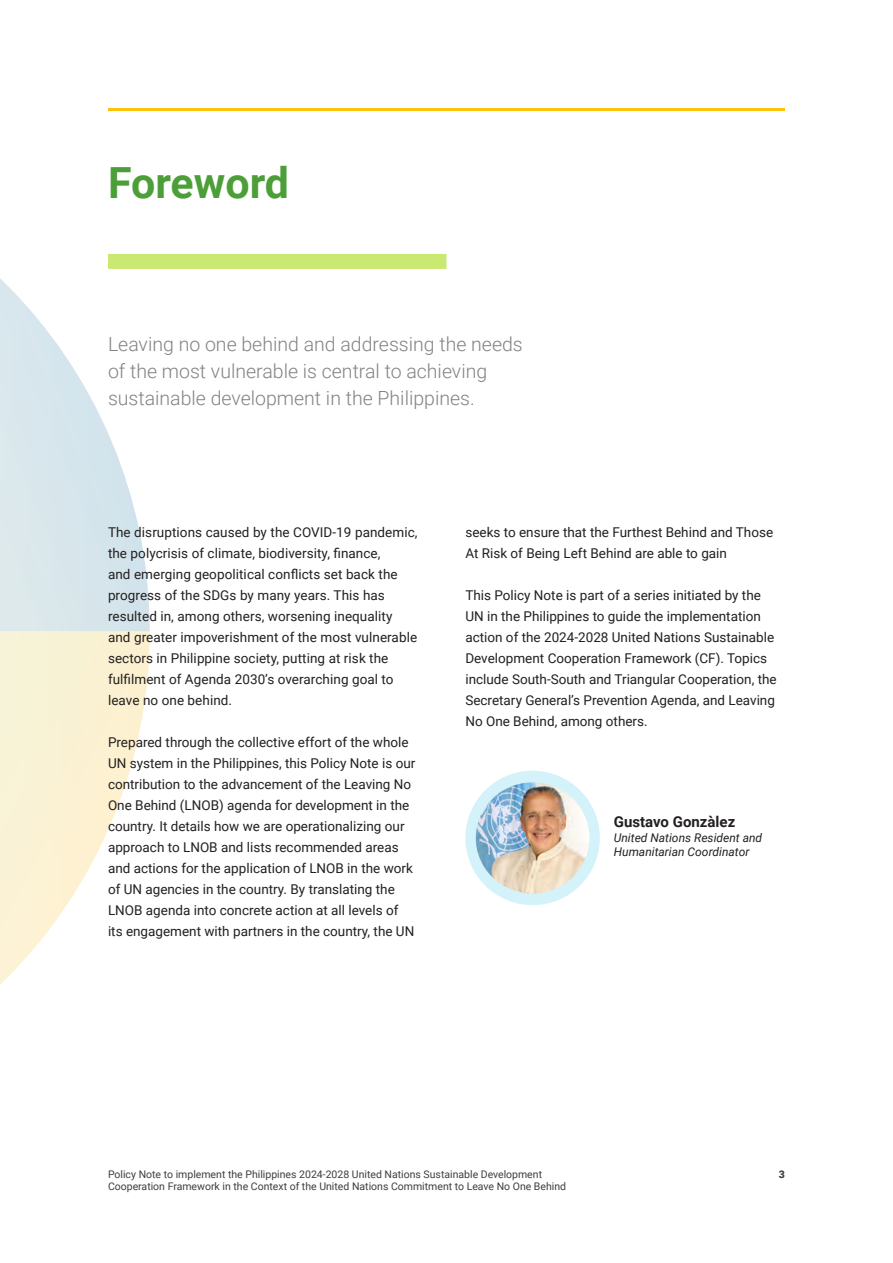
<style>
.page{position:relative;width:893px;height:1263px;background:#fff}
.page>*{position:absolute;margin:0;border:0;box-sizing:border-box;transform-origin:0 0}
.t1{font:700 42.9px "Roboto";color:#4c9f38}
.t2{font:300 19.5px/27px "Roboto";color:#808285}
.t3{font:700 15px "Roboto";color:#231f20}
.t4{font:13.5px/21px "Roboto";color:#231f20}
.t5{font:italic 12px "Roboto";color:#231f20}
.t6{font:10.5px "Roboto";color:#3e3e3f}
.t7{font:900 10.5px "Roboto";color:#3e3e3f}
</style>
<div class="page">
<svg style="left:0;top:253px;width:308px;height:732px"></svg>
<hr style="left:108px;top:108px;width:677px;height:3px;background:#fcc30b">
<div style="left:108px;top:254px;width:338px;height:15px;background:#cae972"></div>
<div style="left:465px;top:771px;width:135px;height:134px;background:#d4f2f9;border-radius:50%"></div>
<img style="left:476px;top:782px;width:113px;height:111px">
<p class="t1" style="left:108px;top:153px;width:183px">Foreword</p>
<p class="t2" style="left:108px;top:329px;width:416px">Leaving no one behind and addressing the needs of the most vulnerable is central to achieving sustainable development in the Philippines.</p>
<p class="t4" style="left:108px;top:521px;width:311px">The disruptions caused by the COVID-19 pandemic, the polycrisis of climate, biodiversity, finance,<br>and emerging geopolitical conflicts set back the progress of the SDGs by many years. This has resulted in, among others, worsening inequality and greater impoverishment of the most vulnerable sectors in Philippine society, putting at risk the fulfilment of Agenda 2030’s overarching goal to leave no one behind.</p>
<p class="t4" style="left:108px;top:731px;width:309px">Prepared through the collective effort of the whole UN system in the Philippines, this Policy Note is our contribution to the advancement of the Leaving No One Behind (LNOB) agenda for development in the country. It details how we are operationalizing our approach to LNOB and lists recommended areas and actions for the application of LNOB in the work of UN agencies in the country. By translating the LNOB agenda into concrete action at all levels of its engagement with partners in the country, the UN</p>
<p class="t4" style="left:465px;top:521px;width:309px">seeks to ensure that the Furthest Behind and Those<br>At Risk of Being Left Behind are able to gain</p>
<p class="t4" style="left:465px;top:584px;width:313px">This Policy Note is part of a series initiated by the UN in the Philippines to guide the implementation action of the 2024-2028 United Nations Sustainable Development Cooperation Framework (CF). Topics include South-South and Triangular Cooperation, the Secretary General’s Prevention Agenda, and Leaving No One Behind, among others.</p>
<p class="t3" style="left:614px;top:812px;width:123px">Gustavo Gonzàlez</p>
<p class="t5" style="left:614px;top:829px;width:150px">United Nations Resident and</p>
<p class="t5" style="left:614px;top:844px;width:137px">Humanitarian Coordinator</p>
<p class="t6" style="left:108px;top:1167px;width:436px">Policy Note to implement the Philippines 2024-2028 United Nations Sustainable Development</p>
<p class="t7" style="left:779px;top:1167px;width:8px">3</p>
<p class="t6" style="left:108px;top:1179px;width:460px">Cooperation Framework in the Context of the United Nations Commitment to Leave No One Behind</p>
</div>
